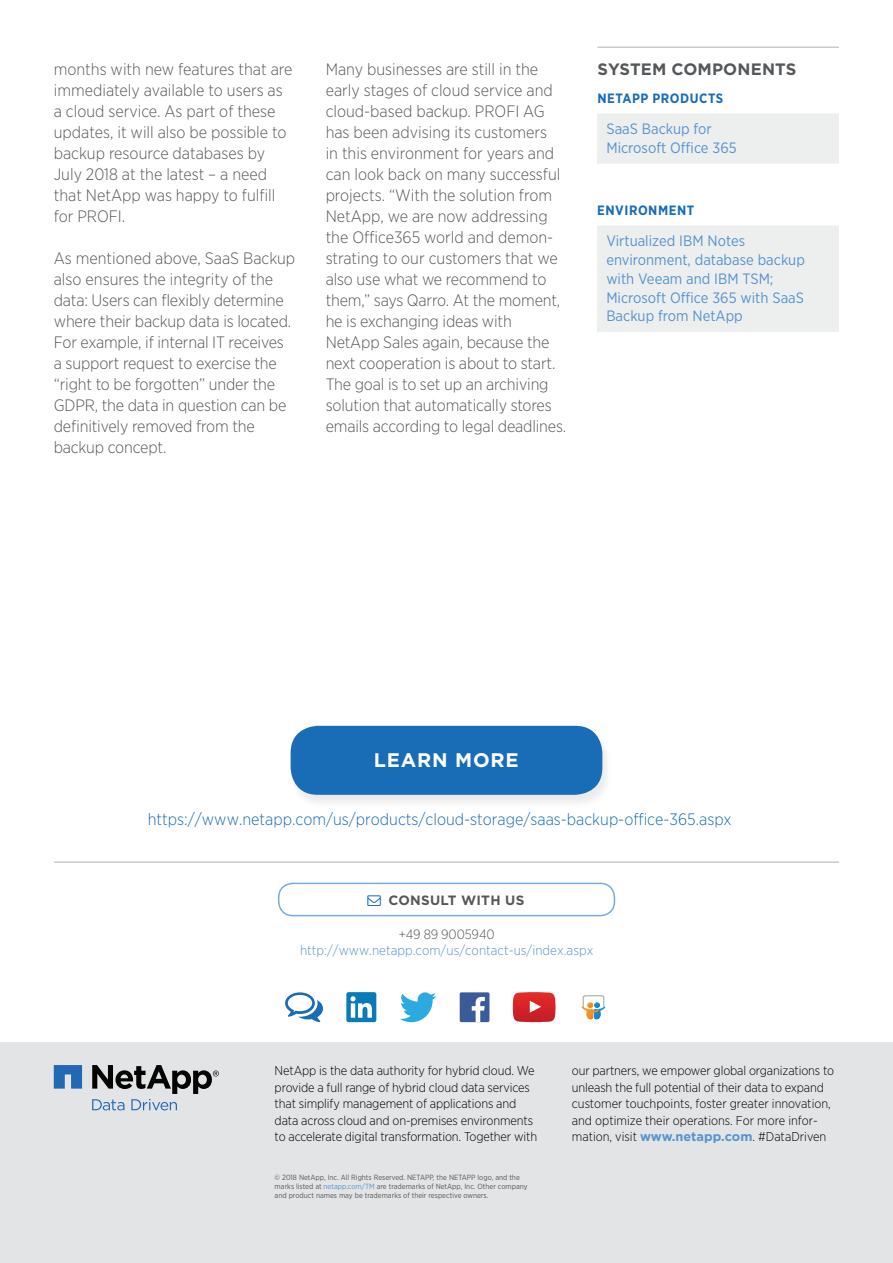
<style>
.page{position:relative;width:893px;height:1263px;background:#fff}
.page>*{position:absolute;margin:0;border:0;box-sizing:border-box;transform-origin:0 0}
.t1{font:700 19.65px "Gotham HTF";letter-spacing:.04em;color:#fff}
.t2{font:300 16.5px/21px "Gotham Narrow";letter-spacing:-.01em;color:#55585a}
.t3{font:300 16.5px "Gotham Narrow";color:#186db6}
.t4{font:700 16.5px "Gotham";letter-spacing:.005em;color:#55585a}
.t5{font:15px/18.8px "Gotham Narrow";color:#5793ce}
.t6{font:300 13.5px "Gotham Narrow";color:#5793ce}
.t7{font:700 13.5px "Gotham Narrow";letter-spacing:.04em;color:#186db6}
.t8{font:700 13.5px "Gotham HTF";letter-spacing:.02em;color:#55585a}
.t9{font:300 13.5px "Gotham Narrow";letter-spacing:-.01em;color:#55585a}
.t10{font:300 12.75px/16.5px "Gotham Narrow";letter-spacing:-.01em;color:#000}
.t11{font:7.5px/9px "Gotham Narrow";color:#55585a}
.s1{font-family:"Gotham HTF";font-weight:700;color:#5793ce}
.s2{font-family:"Gotham";font-weight:700;color:#5793ce}
.s3{color:#5793ce}
</style>
<div class="page">
<div style="left:0;top:1042px;width:893px;height:221px;background:#e2e4e5"></div>
<div style="left:597px;top:112px;width:242px;height:53px;background:#edefef"></div>
<hr style="left:597px;top:110px;width:247px;height:3px;background:#fff">
<hr style="left:597px;top:164px;width:242px;height:3px;background:#fff">
<hr style="left:54px;top:861px;width:785px;height:2px;background:#c6cbcc">
<div style="left:278px;top:883px;width:337px;height:33px;border:2px solid #76addd;border-radius:14px"></div>
<div style="left:346px;top:992px;width:30px;height:30px;background:#097bb7;border-radius:2px"></div>
<svg style="left:350px;top:996px;width:22px;height:22px"></svg>
<svg style="left:400px;top:992px;width:36px;height:30px"></svg>
<div style="left:460px;top:992px;width:29px;height:30px;background:#3a5a99;border-radius:2px"></div>
<svg style="left:472px;top:997px;width:13px;height:25px"></svg>
<svg style="left:513px;top:992px;width:42px;height:30px"></svg>
<svg style="left:582px;top:995px;width:23px;height:24px"></svg>
<svg style="left:285px;top:992px;width:38px;height:30px"></svg>
<div style="left:597px;top:224px;width:242px;height:109px;background:#edefef"></div>
<hr style="left:597px;top:222px;width:242px;height:3px;background:#fff">
<hr style="left:597px;top:332px;width:242px;height:3px;background:#fff">
<hr style="left:597px;top:47px;width:242px;height:1px;background:#c6cbcc">
<svg style="left:54px;top:1065px;width:28px;height:23px"></svg>
<svg style="left:92px;top:1065px;width:127px;height:46px"></svg>
<div style="left:288px;top:727px;width:325px;height:82px;background:#f6f6f6"></div>
<div style="left:291px;top:726px;width:311px;height:69px;background:#186db6;border-radius:27px"></div>
<p class="t2" style="left:54px;top:58px;width:240px">months with new features that are immediately available to users as a cloud service. As part of these updates, it will also be possible to backup resource databases by<br>July 2018 at the latest – a need that NetApp was happy to fulfill for PROFI.</p>
<p class="t2" style="left:54px;top:247px;width:243px">As mentioned above, SaaS Backup also ensures the integrity of the data: Users can flexibly determine where their backup data is located.<br>For example, if internal IT receives a support request to exercise the “right to be forgotten” under the<br>GDPR, the data in question can be definitively removed from the backup concept.</p>
<p class="t2" style="left:326px;top:58px;width:214px">Many businesses are still in the</p>
<p class="t4" style="left:597px;top:58px;width:200px">SYSTEM COMPONENTS</p>
<p class="t2" style="left:326px;top:79px;width:242px">early stages of cloud service and cloud-based backup. PROFI AG has been advising its customers<br>in this environment for years and can look back on many successful projects. “With the solution from<br>NetApp, we are now addressing the Office365 world and demon&shy;strating to our customers that we also use what we recommend to them,” says Qarro. At the moment, he is exchanging ideas with<br>NetApp Sales again, because the next cooperation is about to start.<br>The goal is to set up an archiving solution that automatically stores emails according to legal deadlines.</p>
<p class="t7" style="left:597px;top:89px;width:127px">NETAPP PRODUCTS</p>
<p class="t5" style="left:606px;top:119px;width:132px">SaaS Backup for<br>Microsoft Office 365</p>
<p class="t7" style="left:597px;top:201px;width:98px">ENVIRONMENT</p>
<p class="t5" style="left:606px;top:231px;width:200px">Virtualized IBM Notes environment, database backup with Veeam and IBM TSM;<br>Microsoft Office 365 with SaaS<br>Backup from NetApp</p>
<p class="t1" style="left:374px;top:749px;width:146px">LEARN MORE</p>
<p class="t3" style="left:148px;top:809px;width:585px">https://www.netapp.com/us/products/cloud-storage/saas-backup-office-365.aspx</p>
<p class="t8" style="left:388px;top:892px;width:137px">CONSULT WITH US</p>
<p class="t9" style="left:399px;top:926px;width:97px">+49 89 9005940</p>
<p class="t6" style="left:300px;top:942px;width:295px">http://www.netapp.com/us/contact-us/index.aspx</p>
<p class="t10" style="left:275px;top:1062px;width:264px">NetApp is the data authority for hybrid cloud. We provide a full range of hybrid cloud data services that simplify management of applications and data across cloud and on-premises environments to accelerate digital transformation. Together with</p>
<p class="t10" style="left:572px;top:1062px;width:264px">our partners, we empower global organizations to unleash the full potential of their data to expand customer touchpoints, foster greater innovation, and optimize their operations. For more infor&shy;mation, visit <span class="s1">www.netapp.</span><span class="s2">com</span>. #DataDriven</p>
<p class="t11" style="left:275px;top:1173px;width:254px">© 2018 NetApp, Inc. All Rights Reserved. NETAPP, the NETAPP logo, and the marks listed at <span class="s3">netapp.com/TM</span> are trademarks of NetApp, Inc. Other company and product names may be trademarks of their respective owners.</p>
</div>
